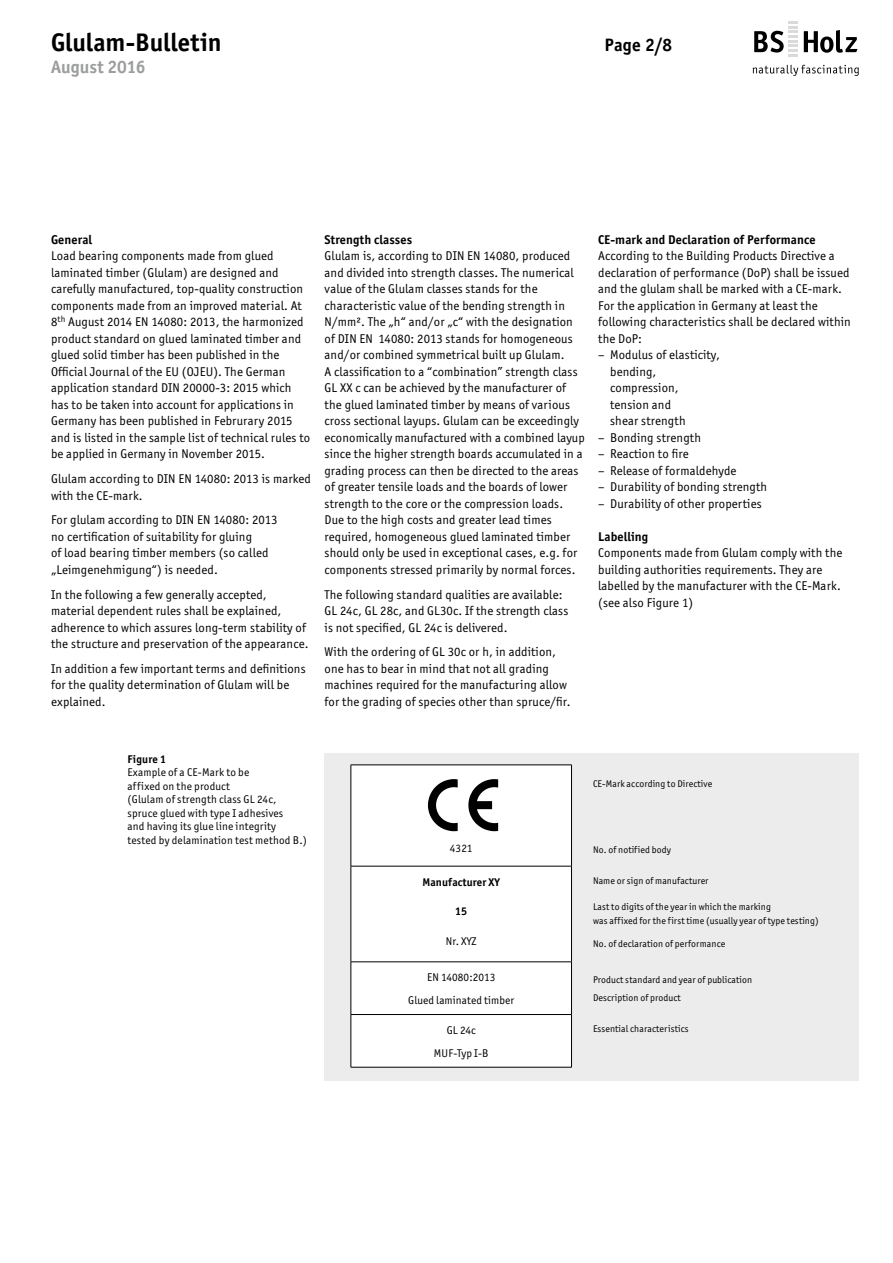
<style>
.page{position:relative;width:893px;height:1263px;background:#fff}
.page>*{position:absolute;margin:0;border:0;box-sizing:border-box;transform-origin:0 0}
.BS-Holz_2013_Head_17{font:700 25.5px "Officina San ITC";letter-spacing:.005em;color:#000}
.BS-Holz_2013_Head_17-2{font:700 18px "Officina San ITC";color:#9c9d9d}
.t1{font:700 18px "Officina San ITC";color:#000}
.BS-Holz_2013_Fließ_8{font:12.75px/16.5px "Officina San ITC";letter-spacing:.01em;color:#000}
.BS-Holz_2013_Fließ_8-2{font:700 12.75px "Officina San ITC";letter-spacing:.01em;color:#000}
.IH_Bildunterschrift{font:11.25px/13.5px "Officina San ITC";letter-spacing:.015em;color:#000}
.IH_Tabelle_CE_Zeiche{font:11.25px "Officina San ITC";letter-spacing:.01em;color:#000}
.IH_Tabelle_CE_Zeiche-2{font:700 11.25px "Officina San ITC";letter-spacing:.01em;color:#000}
.IH_Bildunterschrift-2{font:700 11.25px "Officina San ITC";letter-spacing:.015em;color:#000}
.IH_Erklärungen_CE{font:9.75px/14.2px "Officina San ITC";letter-spacing:.01em;color:#000}
</style>
<div class="page">
<div style="left:325px;top:753px;width:534px;height:327px;background:#ececed"></div>
<div style="left:352px;top:766px;width:219px;height:301px;background:#fff"></div>
<hr style="left:351px;top:866px;width:221px;height:1px;background:#000">
<hr style="left:351px;top:961px;width:221px;height:1px;background:#000">
<hr style="left:351px;top:1014px;width:221px;height:1px;background:#000">
<hr style="left:351px;top:765px;width:221px;height:1px;background:#000">
<hr style="left:351px;top:765px;width:1px;height:101px;background:#000">
<hr style="left:571px;top:765px;width:1px;height:101px;background:#000">
<hr style="left:351px;top:866px;width:1px;height:95px;background:#000">
<hr style="left:571px;top:866px;width:1px;height:95px;background:#000">
<hr style="left:351px;top:962px;width:1px;height:52px;background:#000">
<hr style="left:571px;top:962px;width:1px;height:52px;background:#000">
<hr style="left:351px;top:1015px;width:1px;height:52px;background:#000">
<hr style="left:571px;top:1015px;width:1px;height:52px;background:#000">
<hr style="left:351px;top:1067px;width:221px;height:1px;background:#000">
<svg style="left:428px;top:779px;width:30px;height:52px;background:#9a9a9a"></svg>
<svg style="left:468px;top:779px;width:30px;height:52px;background:#868686"></svg>
<svg style="left:804px;top:30px;width:53px;height:23px"></svg>
<svg style="left:754px;top:21px;width:43px;height:35px"></svg>
<svg style="left:753px;top:65px;width:106px;height:11px"></svg>
<p class="BS-Holz_2013_Head_17" style="left:51px;top:26px;width:172px">Glulam-Bulletin</p>
<p class="BS-Holz_2013_Head_17-2" style="left:51px;top:56px;width:96px">August 2016</p>
<p class="t1" style="left:604px;top:34px;width:69px">Page 2/8</p>
<p class="BS-Holz_2013_Fließ_8-2" style="left:51px;top:232px;width:43px">General</p>
<p class="BS-Holz_2013_Fließ_8" style="left:51px;top:248px;width:261px">Load bearing components made from glued laminated timber (Glulam) are designed and carefully manufactured, top-quality construction components made from an improved material. At 8<sup>th</sup> August 2014 EN 14080: 2013, the harmonized product standard on glued laminated timber and glued solid timber has been published in the Official Journal of the EU (OJEU). The German application standard DIN 20000-3: 2015 which has to be taken into account for applications in Germany has been published in Februrary 2015 and is listed in the sample list of technical rules to be applied in Germany in November 2015.</p>
<p class="BS-Holz_2013_Fließ_8" style="left:51px;top:471px;width:261px">Glulam according to DIN EN 14080: 2013 is marked with the CE-mark.</p>
<p class="BS-Holz_2013_Fließ_8" style="left:51px;top:512px;width:228px">For glulam according to DIN EN 14080: 2013 no certification of suitability for gluing<br>of load bearing timber members (so called „Leimgenehmigung“) is needed.</p>
<p class="BS-Holz_2013_Fließ_8" style="left:51px;top:586px;width:259px">In the following a few generally accepted, material dependent rules shall be explained, adherence to which assures long-term stability of the structure and preservation of the appearance.</p>
<p class="BS-Holz_2013_Fließ_8" style="left:51px;top:660px;width:256px">In addition a few important terms and definitions for the quality determination of Glulam will be explained.</p>
<p class="BS-Holz_2013_Fließ_8-2" style="left:325px;top:232px;width:89px">Strength classes</p>
<p class="BS-Holz_2013_Fließ_8" style="left:325px;top:248px;width:262px">Glulam is, according to DIN EN 14080, produced and divided into strength classes. The numerical value of the Glulam classes stands for the characteristic value of the bending strength in N/mm². The „h“ and/or „c“ with the designation of DIN EN 14080: 2013 stands for homogeneous and/or combined symmetrical built up Glulam.<br>A classification to a “combination” strength class GL XX c can be achieved by the manufacturer of the glued laminated timber by means of various cross sectional layups. Glulam can be exceedingly economically manufactured with a combined layup since the higher strength boards accumulated in a grading process can then be directed to the areas of greater tensile loads and the boards of lower strength to the core or the compression loads.<br>Due to the high costs and greater lead times required, homogeneous glued laminated timber should only be used in exceptional cases, e.g. for components stressed primarily by normal forces.</p>
<p class="BS-Holz_2013_Fließ_8" style="left:325px;top:586px;width:245px">The following standard qualities are available:<br>GL 24c, GL 28c, and GL30c. If the strength class is not specified, GL 24c is delivered.</p>
<p class="BS-Holz_2013_Fließ_8" style="left:325px;top:644px;width:247px">With the ordering of GL 30c or h, in addition, one has to bear in mind that not all grading machines required for the manufacturing allow for the grading of species other than spruce/fir.</p>
<p class="BS-Holz_2013_Fließ_8-2" style="left:598px;top:232px;width:219px">CE-mark and Declaration of Performance</p>
<p class="BS-Holz_2013_Fließ_8" style="left:598px;top:248px;width:254px">According to the Building Products Directive a declaration of performance (DoP) shall be issued and the glulam shall be marked with a CE-mark.<br>For the application in Germany at least the following characteristics shall be declared within the DoP:</p>
<p class="BS-Holz_2013_Fließ_8" style="left:610px;top:347px;width:111px;text-indent:-12px">– Modulus of elasticity, bending, compression, tension and<br>shear strength</p>
<p class="BS-Holz_2013_Fließ_8" style="left:598px;top:429px;width:104px">– Bonding strength</p>
<p class="BS-Holz_2013_Fließ_8" style="left:598px;top:446px;width:92px">– Reaction to fire</p>
<p class="BS-Holz_2013_Fließ_8" style="left:598px;top:462px;width:140px">– Release of formaldehyde</p>
<p class="BS-Holz_2013_Fließ_8" style="left:598px;top:479px;width:171px">– Durability of bonding strength</p>
<p class="BS-Holz_2013_Fließ_8" style="left:598px;top:495px;width:165px">– Durability of other properties</p>
<p class="BS-Holz_2013_Fließ_8-2" style="left:598px;top:529px;width:52px">Labelling</p>
<p class="BS-Holz_2013_Fließ_8" style="left:598px;top:545px;width:246px">Components made from Glulam comply with the building authorities requirements. They are labelled by the manufacturer with the CE-Mark.</p>
<p class="BS-Holz_2013_Fließ_8" style="left:598px;top:594px;width:97px">(see also Figure 1)</p>
<p class="IH_Bildunterschrift-2" style="left:128px;top:752px;width:40px">Figure 1</p>
<p class="IH_Bildunterschrift" style="left:128px;top:765px;width:181px">Example of a CE-Mark to be<br>affixed on the product<br>(Glulam of strength class GL 24c, spruce glued with type I adhesives<br>and having its glue line integrity tested by delamination test method B.)</p>
<p class="IH_Tabelle_CE_Zeiche" style="left:450px;top:842px;width:24px">4321</p>
<p class="IH_Tabelle_CE_Zeiche-2" style="left:422px;top:875px;width:79px">Manufacturer XY</p>
<p class="IH_Tabelle_CE_Zeiche-2" style="left:455px;top:904px;width:13px">15</p>
<p class="IH_Tabelle_CE_Zeiche" style="left:446px;top:934px;width:32px">Nr. XYZ</p>
<p class="IH_Tabelle_CE_Zeiche" style="left:427px;top:971px;width:70px">EN 14080:2013</p>
<p class="IH_Tabelle_CE_Zeiche" style="left:408px;top:993px;width:107px">Glued laminated timber</p>
<p class="IH_Tabelle_CE_Zeiche" style="left:447px;top:1023px;width:31px">GL 24c</p>
<p class="IH_Tabelle_CE_Zeiche" style="left:434px;top:1046px;width:56px">MUF-Typ I-B</p>
<p class="IH_Erklärungen_CE" style="left:593px;top:777px;width:121px">CE-Mark according to Directive</p>
<p class="IH_Erklärungen_CE" style="left:593px;top:842px;width:79px">No. of notified body</p>
<p class="IH_Erklärungen_CE" style="left:593px;top:873px;width:117px">Name or sign of manufacturer</p>
<p class="IH_Erklärungen_CE" style="left:593px;top:900px;width:227px">Last to digits of the year in which the marking<br>was affixed for the first time (usually year of type testing)</p>
<p class="IH_Erklärungen_CE" style="left:593px;top:937px;width:134px">No. of declaration of performance</p>
<p class="IH_Erklärungen_CE" style="left:593px;top:973px;width:161px">Product standard and year of publication</p>
<p class="IH_Erklärungen_CE" style="left:593px;top:990px;width:89px">Description of product</p>
<p class="IH_Erklärungen_CE" style="left:593px;top:1021px;width:97px">Essential characteristics</p>
</div>
